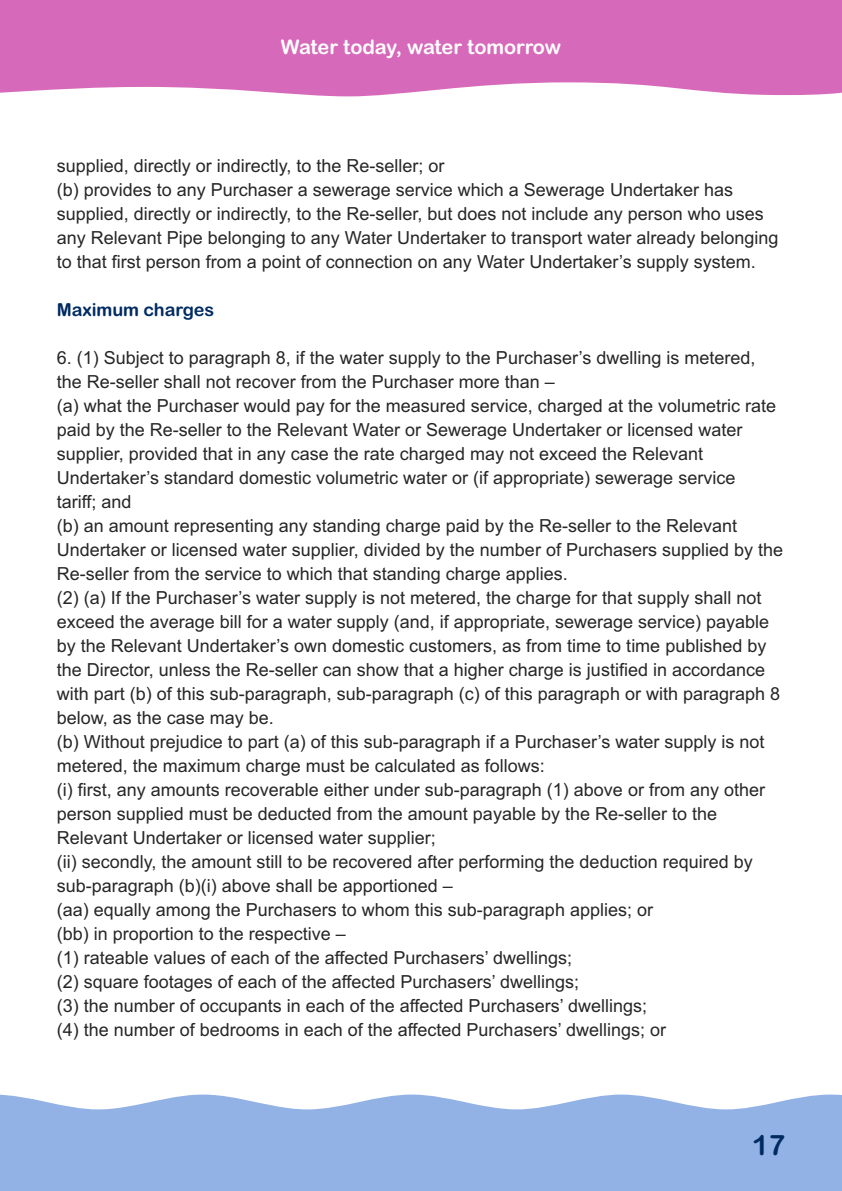
<style>
.page{position:relative;width:842px;height:1191px;background:#fff}
.page>*{position:absolute;margin:0;border:0;box-sizing:border-box;transform-origin:0 0}
.t1{font:28px "Arial Rounded MT Bold";color:#002b62}
.t2{font:20px "Arial Rounded MT Bold";color:#fff}
.t3{font:18px/24px "Arial";color:#272627}
.t4{font:18px "Arial Rounded MT Bold";color:#002b62}
</style>
<div class="page">
<svg style="left:0;top:1094px;width:842px;height:97px;background:#9ab7e6"></svg>
<svg style="left:0;top:0;width:842px;height:96px;background:#d972be"></svg>
<p class="t2" style="left:281px;top:36px;width:282px">Water today, water tomorrow</p>
<p class="t3" style="left:57px;top:154px;width:723px">supplied, directly or indirectly, to the Re-seller; or<br>(b) provides to any Purchaser a sewerage service which a Sewerage Undertaker has supplied, directly or indirectly, to the Re-seller, but does not include any person who uses any Relevant Pipe belonging to any Water Undertaker to transport water already belonging to that first person from a point of connection on any Water Undertaker’s supply system.</p>
<h2 class="t4" style="left:57px;top:299px;width:159px">Maximum charges</h2>
<p class="t3" style="left:57px;top:346px;width:728px">6. (1) Subject to paragraph 8, if the water supply to the Purchaser’s dwelling is metered, the Re-seller shall not recover from the Purchaser more than –<br>(a) what the Purchaser would pay for the measured service, charged at the volumetric rate paid by the Re-seller to the Relevant Water or Sewerage Undertaker or licensed water supplier, provided that in any case the rate charged may not exceed the Relevant Undertaker’s standard domestic volumetric water or (if appropriate) sewerage service<br>tariff; and<br>(b) an amount representing any standing charge paid by the Re-seller to the Relevant Undertaker or licensed water supplier, divided by the number of Purchasers supplied by the Re-seller from the service to which that standing charge applies.<br>(2) (a) If the Purchaser’s water supply is not metered, the charge for that supply shall not exceed the average bill for a water supply (and, if appropriate, sewerage service) payable by the Relevant Undertaker’s own domestic customers, as from time to time published by the Director, unless the Re-seller can show that a higher charge is justified in accordance with part (b) of this sub-paragraph, sub-paragraph (c) of this paragraph or with paragraph 8 below, as the case may be.<br>(b) Without prejudice to part (a) of this sub-paragraph if a Purchaser’s water supply is not metered, the maximum charge must be calculated as follows:<br>(i) first, any amounts recoverable either under sub-paragraph (1) above or from any other person supplied must be deducted from the amount payable by the Re-seller to the Relevant Undertaker or licensed water supplier;<br>(ii) secondly, the amount still to be recovered after performing the deduction required by sub-paragraph (b)(i) above shall be apportioned –<br>(aa) equally among the Purchasers to whom this sub-paragraph applies; or<br>(bb) in proportion to the respective –<br>(1) rateable values of each of the affected Purchasers’ dwellings;<br>(2) square footages of each of the affected Purchasers’ dwellings;<br>(3) the number of occupants in each of the affected Purchasers’ dwellings;<br>(4) the number of bedrooms in each of the affected Purchasers’ dwellings; or</p>
<h1 class="t1" style="left:752px;top:1128px;width:35px">17</h1>
</div>
